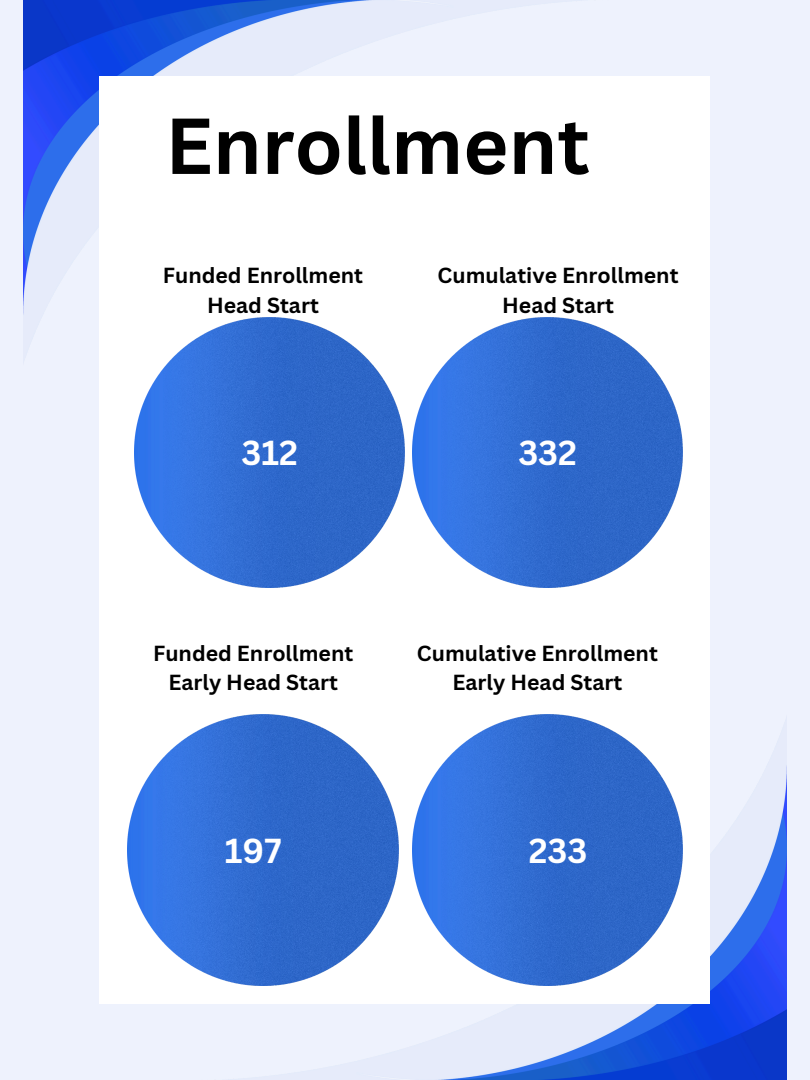
<style>
.page{position:relative;width:810px;height:1080px;background:#eef2fd}
.page>*{position:absolute;margin:0;border:0;box-sizing:border-box;transform-origin:0 0}
.t1{font:700 77.5px "Canva Sans";color:#000}
.t2{font:700 33.75px "Canva Sans";color:#fff}
.t3{font:700 21.25px/29.5px "Canva Sans";color:#000;text-align:center}
</style>
<div class="page">
<img style="left:230px;top:720px;width:557px;height:360px">
<img style="left:23px;top:0;width:557px;height:365px">
<div style="left:100px;top:76px;width:610px;height:928px;background:#fff"></div>
<img style="left:134px;top:318px;width:271px;height:270px">
<img style="left:412px;top:318px;width:271px;height:270px">
<img style="left:128px;top:715px;width:270px;height:270px">
<img style="left:412px;top:715px;width:271px;height:270px">
<h2 class="t1" style="left:165px;top:91px;width:426px">Enrollment</h2>
<h2 class="t3" style="left:163px;top:260px;width:202px">Funded Enrollment<br>Head Start</h2>
<p class="t3" style="left:438px;top:260px;width:242px">Cumulative Enrollment<br>Head Start</p>
<p class="t2" style="left:241px;top:429px;width:58px">312</p>
<p class="t2" style="left:518px;top:429px;width:60px">332</p>
<p class="t3" style="left:153px;top:638px;width:202px">Funded Enrollment<br>Early Head Start</p>
<h2 class="t3" style="left:417px;top:638px;width:242px">Cumulative Enrollment<br>Early Head Start</h2>
<h2 class="t2" style="left:225px;top:827px;width:58px">197</h2>
<p class="t2" style="left:529px;top:827px;width:60px">233</p>
</div>
